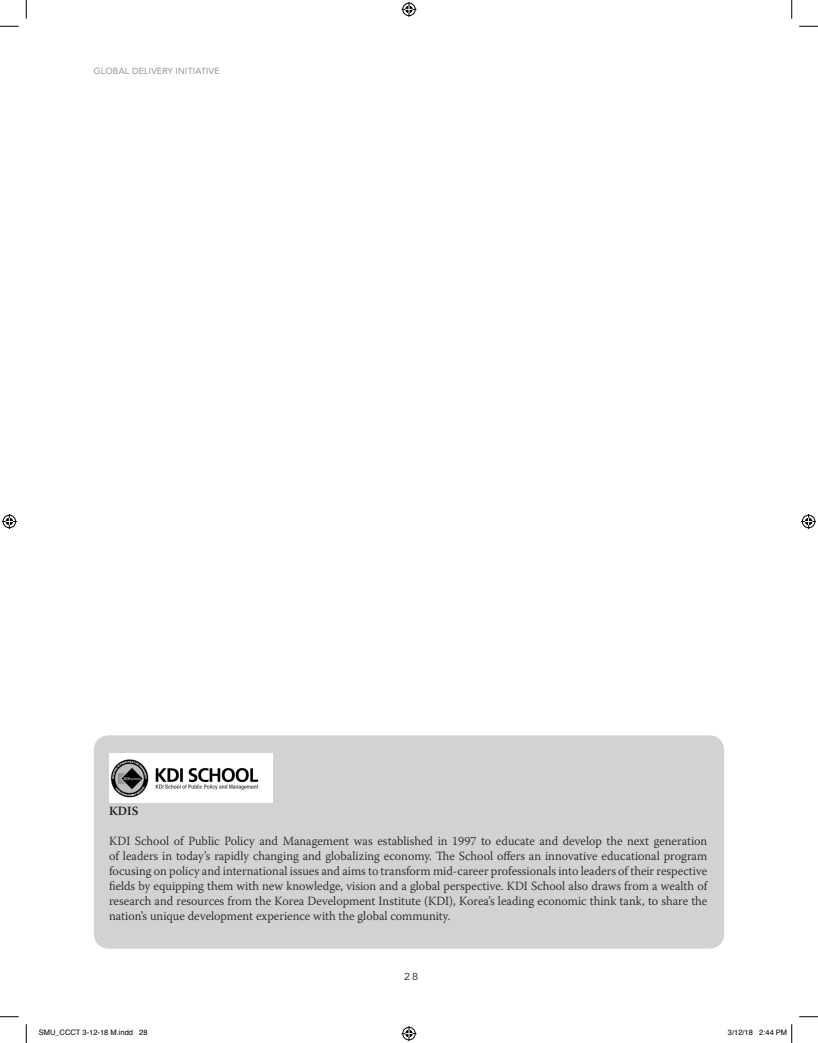
<style>
.page{position:relative;width:818px;height:1043px;background:#fff}
.page>*{position:absolute;margin:0;border:0;box-sizing:border-box;transform-origin:0 0}
.t1{font:300 12.5px/15px "Warnock Pro";color:#231f20;text-align:justify}
.t2{font:600 12.5px "Warnock Pro";color:#231f20}
.t3{font:10px "Avenir LT Std";color:#231f20;scale:1.1 1}
.t4{font:8.75px "Avenir LT Std";letter-spacing:.025em;color:#808285}
.t5{font:7.5px "Helvetica";color:#000}
</style>
<div class="page">
<div style="left:94px;top:735px;width:630px;height:213px;background:#d1d2d4;border-radius:15px"></div>
<img style="left:109px;top:753px;width:163px;height:49px">
<svg style="left:0;top:25px;width:19px;height:2px"></svg>
<svg style="left:799px;top:25px;width:19px;height:2px"></svg>
<svg style="left:0;top:1016px;width:19px;height:1px"></svg>
<svg style="left:799px;top:1016px;width:19px;height:1px"></svg>
<svg style="left:25px;top:0;width:2px;height:19px"></svg>
<svg style="left:25px;top:1024px;width:2px;height:18px"></svg>
<svg style="left:791px;top:0;width:1px;height:19px"></svg>
<svg style="left:401px;top:2px;width:15px;height:15px"></svg>
<svg style="left:401px;top:1026px;width:15px;height:15px"></svg>
<svg style="left:2px;top:514px;width:15px;height:15px"></svg>
<svg style="left:801px;top:514px;width:15px;height:15px"></svg>
<svg style="left:791px;top:1024px;width:1px;height:18px"></svg>
<p class="t4" style="left:94px;top:66px;width:127px">GLOBAL DELIVERY INITIATIVE</p>
<p class="t2" style="left:109px;top:803px;width:31px">KDIS</p>
<p class="t1" style="left:109px;top:833px;width:599px">KDI School of Public Policy and Management was established in 1997 to educate and develop the next generation of leaders in today’s rapidly changing and globalizing economy. The School offers an innovative educational program focusing on policy and international issues and aims to transform mid-career professionals into leaders of their respective fields by equipping them with new knowledge, vision and a global perspective. KDI School also draws from a wealth of research and resources from the Korea Development Institute (KDI), Korea’s leading economic think tank, to share the nation’s unique development experience with the global community.</p>
<p class="t3" style="left:404px;top:970px;width:14px">28</p>
<p class="t5" style="left:39px;top:1027px;width:110px">SMU_CCCT 3-12-18 M.indd 28</p>
<p class="t5" style="left:728px;top:1027px;width:61px">3/12/18 2:44 PM</p>
</div>
